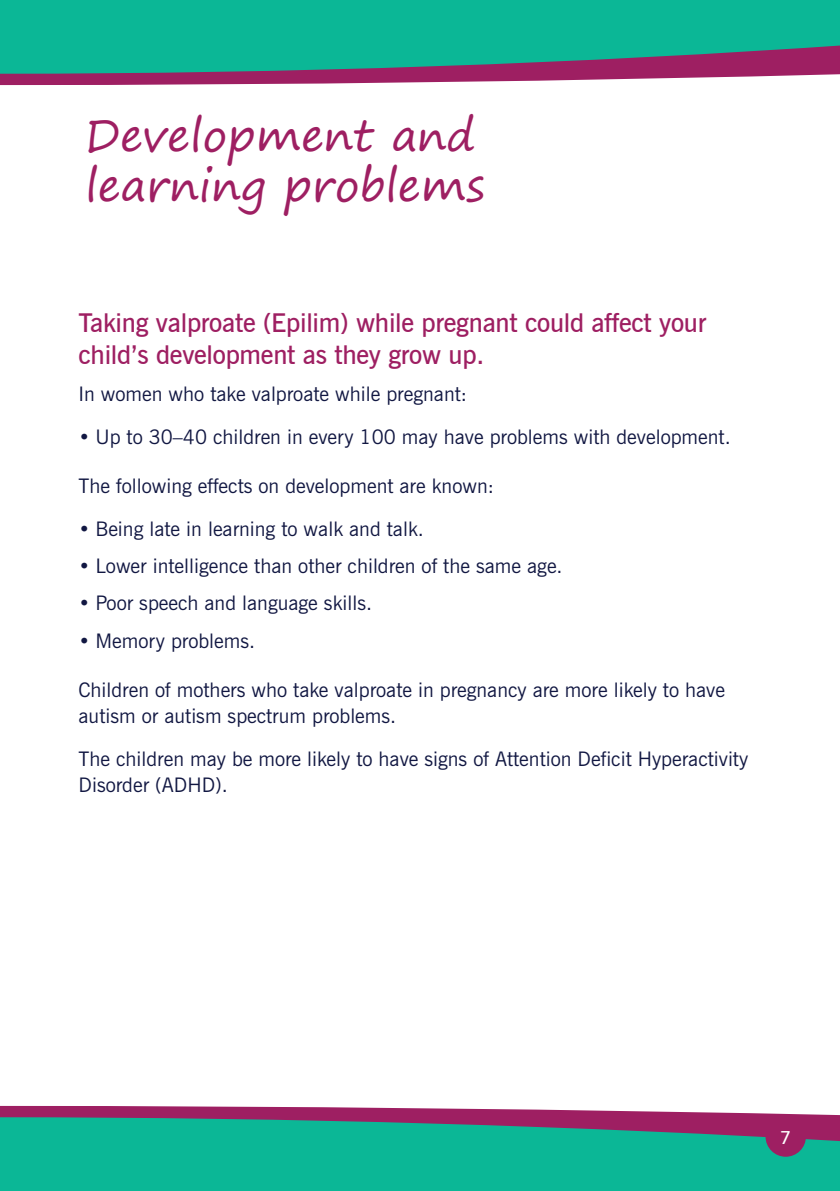
<style>
.page{position:relative;width:840px;height:1191px;background:#fff}
.page>*{position:absolute;margin:0;border:0;box-sizing:border-box;transform-origin:0 0}
.t1{font:44px/50px "Segoe Print";color:#9e1f62}
.t2{font:600 26px/32px "News Gothic BT";letter-spacing:-.01em;color:#9e1f62}
.t3{font:20px/26px "News Gothic BT";color:#111742}
.t4{font:600 18px "News Gothic BT";color:#fff}
</style>
<div class="page">
<svg style="left:0;top:1106px;width:839px;height:11px;fill:#9e1f62"></svg>
<svg style="left:0;top:1117px;width:839px;height:74px;background:#19a790"></svg>
<svg style="left:0;top:74px;width:839px;height:11px;fill:#9e1f62"></svg>
<svg style="left:0;top:0;width:839px;height:74px;background:#1ea38f"></svg>
<div style="left:765px;top:1116px;width:40px;height:40px;background:#9e1f62;border-radius:50%"></div>
<h1 class="t1" style="left:85px;top:109px;width:401px">Development and learning problems</h1>
<h2 class="t2" style="left:78px;top:306px;width:629px">Taking valproate (Epilim) while pregnant could affect your child’s development as they grow up.</h2>
<p class="t3" style="left:78px;top:381px;width:390px">In women who take valproate while pregnant:</p>
<p class="t3" style="left:78px;top:424px;width:653px">• Up to 30–40 children in every 100 may have problems with development.</p>
<p class="t3" style="left:78px;top:472px;width:416px">The following effects on development are known:</p>
<p class="t3" style="left:78px;top:515px;width:347px">• Being late in learning to walk and talk.</p>
<p class="t3" style="left:78px;top:553px;width:485px">• Lower intelligence than other children of the same age.</p>
<p class="t3" style="left:78px;top:590px;width:295px">• Poor speech and language skills.</p>
<p class="t3" style="left:78px;top:627px;width:178px">• Memory problems.</p>
<p class="t3" style="left:78px;top:676px;width:647px">Children of mothers who take valproate in pregnancy are more likely to have autism or autism spectrum problems.</p>
<p class="t3" style="left:78px;top:745px;width:670px">The children may be more likely to have signs of Attention Deficit Hyperactivity<br>Disorder (ADHD).</p>
<p class="t4" style="left:779px;top:1126px;width:12px">7</p>
</div>
